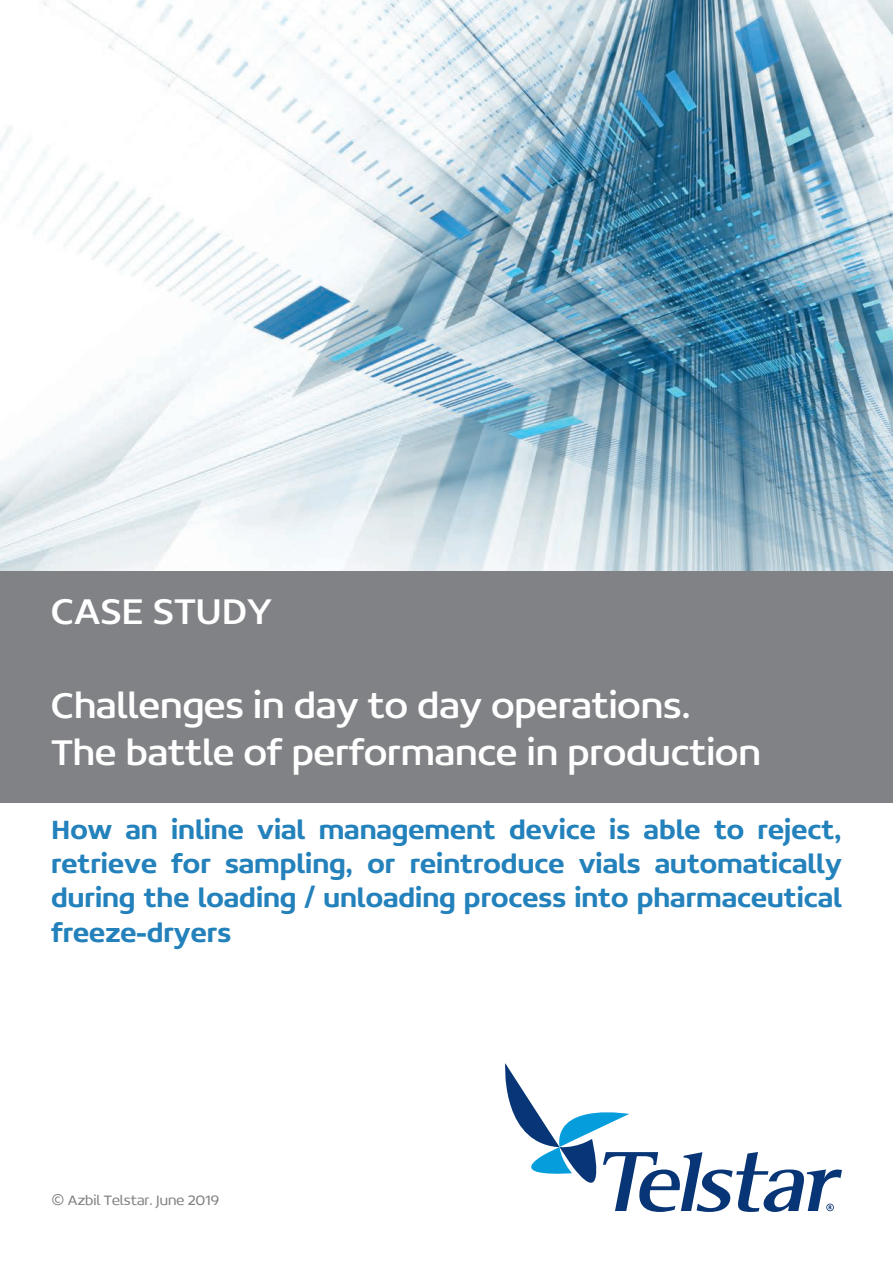
<style>
.page{position:relative;width:893px;height:1263px;background:#fff}
.page>*{position:absolute;margin:0;border:0;box-sizing:border-box;transform-origin:0 0}
.t1{font:39px/46.8px "Concord";color:#fff}
.t2{font:500 28.5px/34.2px "Concord";color:#2381bb;text-align:justify}
.t3{font:300 15px "Concord";color:#808285}
</style>
<div class="page">
<img style="left:0;top:0;width:893px;height:571px">
<svg style="left:505px;top:1063px;width:337px;height:149px"></svg>
<div style="left:0;top:571px;width:893px;height:232px;background:#808285"></div>
<h1 class="t1" style="left:51px;top:588px;width:223px">CASE STUDY</h1>
<h1 class="t1" style="left:51px;top:681px;width:711px">Challenges in day to day operations.<br>The battle of performance in production</h1>
<p class="t2" style="left:51px;top:812px;width:792px">How an inline vial management device is able to reject, retrieve for sampling, or reintroduce vials automatically during the loading / unloading process into pharmaceutical freeze-dryers</p>
<p class="t3" style="left:51px;top:1191px;width:170px">© Azbil Telstar. June 2019</p>
</div>
